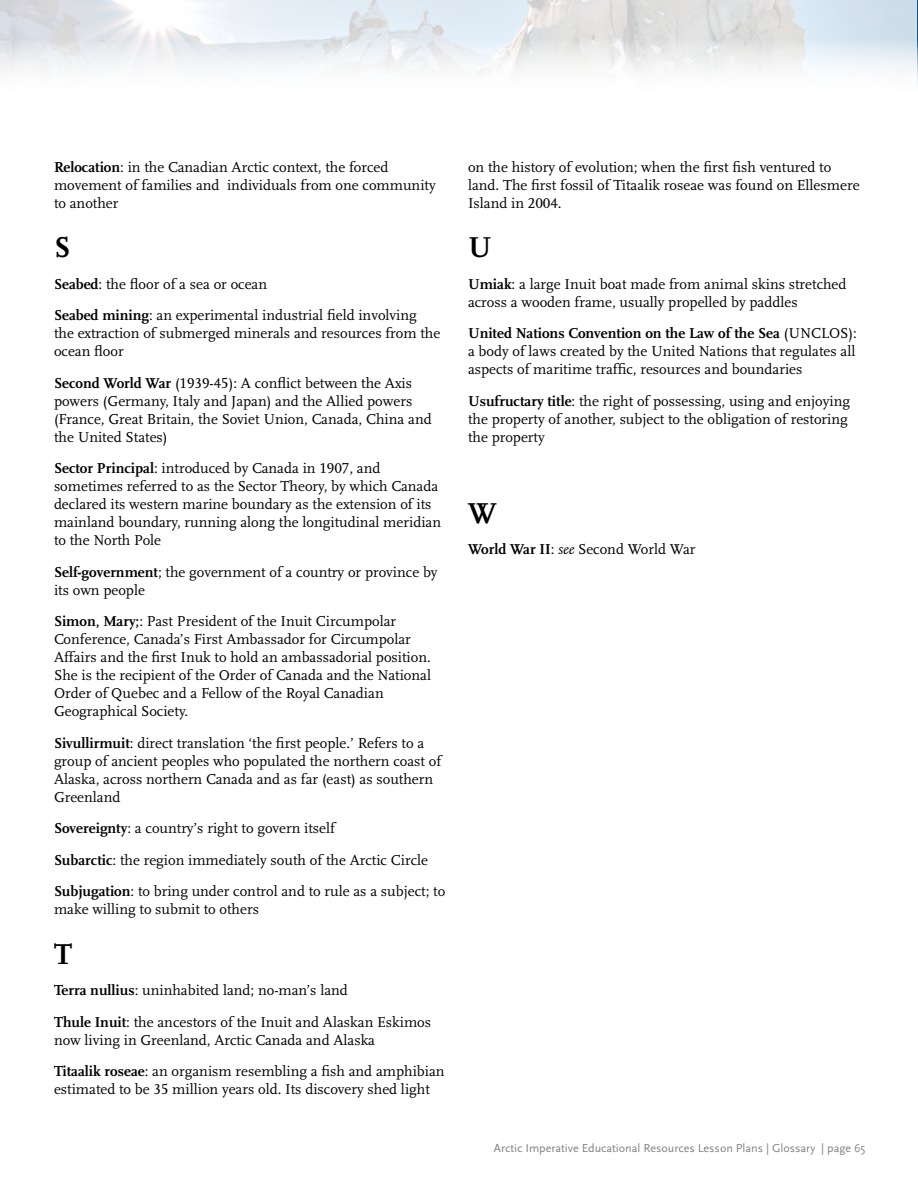
<style>
.page{position:relative;width:918px;height:1188px;background:#fff}
.page>*{position:absolute;margin:0;border:0;box-sizing:border-box;transform-origin:0 0}
.t1{font:700 30px "Scala LF";color:#000}
.t2{font:15px/18px "Scala LF";color:#000}
.t3{font:12px "Scala Sans";color:#808285}
.s1{font-weight:700}
.s2{font-style:italic}
</style>
<div class="page">
<svg style="left:1px;top:0;width:916px;height:72px"></svg>
<p class="t2" style="left:54px;top:158px;width:383px"><span class="s1">Relocation</span>: in the Canadian Arctic context, the forced movement of families and individuals from one community to another</p>
<h1 class="t1" style="left:54px;top:230px;width:18px">S</h1>
<p class="t2" style="left:54px;top:268px;width:364px;line-height:31.5px"><span class="s1">Seabed</span>: the floor of a sea or ocean<br><span class="s1">Seabed mining</span>: an experimental industrial field involving</p>
<p class="t2" style="left:54px;top:325px;width:388px">the extraction of submerged minerals and resources from the ocean floor</p>
<p class="t2" style="left:54px;top:374px;width:379px"><span class="s1">Second World War</span> (1939-45): A conflict between the Axis powers (Germany, Italy and Japan) and the Allied powers (France, Great Britain, the Soviet Union, Canada, China and the United States)</p>
<p class="t2" style="left:54px;top:460px;width:389px"><span class="s1">Sector Principal</span>: introduced by Canada in 1907, and sometimes referred to as the Sector Theory, by which Canada declared its western marine boundary as the extension of its mainland boundary, running along the longitudinal meridian to the North Pole</p>
<p class="t2" style="left:54px;top:563px;width:385px"><span class="s1">Self-government</span>; the government of a country or province by its own people</p>
<p class="t2" style="left:54px;top:613px;width:379px"><span class="s1">Simon, Mary;</span>: Past President of the Inuit Circumpolar Conference, Canada’s First Ambassador for Circumpolar Affairs and the first Inuk to hold an ambassadorial position.<br>She is the recipient of the Order of Canada and the National Order of Quebec and a Fellow of the Royal Canadian Geographical Society.</p>
<p class="t2" style="left:54px;top:734px;width:389px"><span class="s1">Sivullirmuit</span>: direct translation ‘the first people.’ Refers to a group of ancient peoples who populated the northern coast of Alaska, across northern Canada and as far (east) as southern Greenland</p>
<p class="t2" style="left:54px;top:813px;width:393px;line-height:31.5px"><span class="s1">Sovereignty</span>: a country’s right to govern itself<br><span class="s1">Subarctic</span>: the region immediately south of the Arctic Circle<br><span class="s1">Subjugation</span>: to bring under control and to rule as a subject; to</p>
<p class="t2" style="left:54px;top:901px;width:207px">make willing to submit to others</p>
<h1 class="t1" style="left:54px;top:937px;width:19px">T</h1>
<p class="t2" style="left:54px;top:975px;width:379px;line-height:31.5px"><span class="s1">Terra nullius</span>: uninhabited land; no-man’s land<br><span class="s1">Thule Inuit</span>: the ancestors of the Inuit and Alaskan Eskimos</p>
<p class="t2" style="left:54px;top:1024px;width:392px;line-height:31.5px">now living in Greenland, Arctic Canada and Alaska<br><span class="s1">Titaalik roseae</span>: an organism resembling a fish and amphibian</p>
<p class="t2" style="left:54px;top:1081px;width:377px">estimated to be 35 million years old. Its discovery shed light</p>
<p class="t2" style="left:468px;top:158px;width:393px">on the history of evolution; when the first fish ventured to land. The first fossil of Titaalik roseae was found on Ellesmere<br>Island in 2004.</p>
<h1 class="t1" style="left:468px;top:230px;width:25px">U</h1>
<p class="t2" style="left:468px;top:275px;width:380px"><span class="s1">Umiak</span>: a large Inuit boat made from animal skins stretched across a wooden frame, usually propelled by paddles</p>
<p class="t2" style="left:468px;top:325px;width:391px;text-align:justify"><span class="s1">United Nations Convention on the Law of the Sea</span> (UNCLOS): a body of laws created by the United Nations that regulates all aspects of maritime traffic, resources and boundaries</p>
<p class="t2" style="left:468px;top:392px;width:384px"><span class="s1">Usufructary title</span>: the right of possessing, using and enjoying the property of another, subject to the obligation of restoring the property</p>
<h1 class="t1" style="left:468px;top:496px;width:30px">W</h1>
<p class="t2" style="left:468px;top:541px;width:229px"><span class="s1">World War II</span>: <span class="s2">see</span> Second World War</p>
<p class="t3" style="left:494px;top:1142px;width:373px">Arctic Imperative Educational Resources Lesson Plans | Glossary | page 65</p>
</div>
